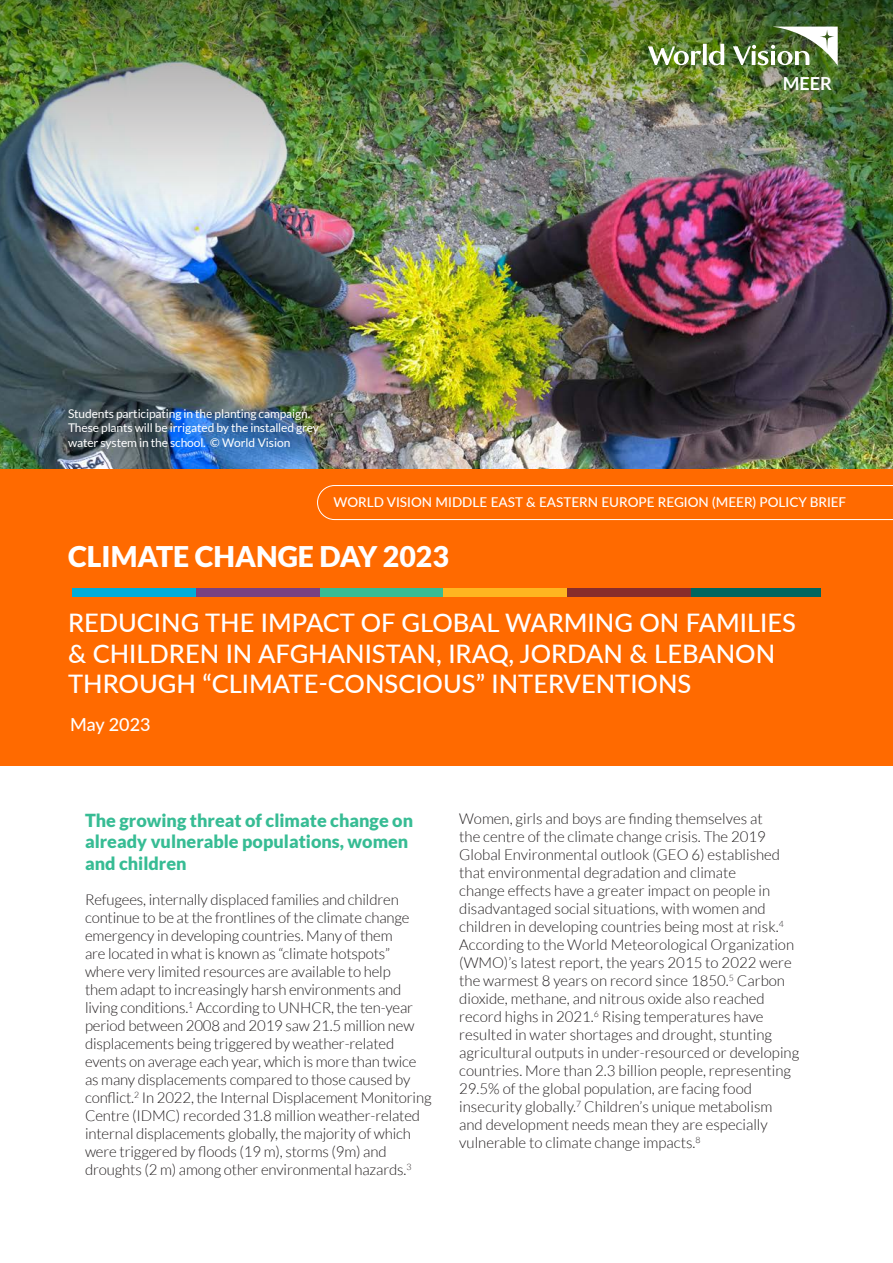
<style>
.page{position:relative;width:893px;height:1263px;background:#fff}
.page>*{position:absolute;margin:0;border:0;box-sizing:border-box;transform-origin:0 0}
.t1{font:900 28.5px "Lato";color:#fff}
.t2{font:500 25.5px/30.6px "Lato";color:#fff}
.t3{font:900 18px/21.6px "Lato";color:#37bc94}
.t4{font:500 18px "Lato";color:#fff}
.t5{font:700 18px "Lato";color:#fff}
.t6{font:300 15px/18px "Lato";color:#231f20}
.t7{font:500 13.5px "Lato";color:#fff}
.t8{font:12px/14.4px "Lato";letter-spacing:-.01em;color:#fff}
</style>
<div class="page">
<img style="left:0;top:266px;width:893px;height:203px">
<img style="left:0;top:0;width:893px;height:266px">
<div style="left:0;top:469px;width:893px;height:296px;background:#ff6a00"></div>
<img style="left:648px;top:27px;width:190px;height:39px">
<div style="left:72px;top:588px;width:130px;height:8px;background:#00add8"></div>
<div style="left:196px;top:588px;width:130px;height:8px;background:#794282"></div>
<div style="left:320px;top:588px;width:129px;height:8px;background:#37bc94"></div>
<div style="left:444px;top:588px;width:129px;height:8px;background:#ffb620"></div>
<div style="left:567px;top:588px;width:130px;height:8px;background:#882d2b"></div>
<div style="left:691px;top:588px;width:130px;height:8px;background:#00665f"></div>
<svg style="left:317px;top:485px;width:576px;height:35px"></svg>
<p class="t5" style="left:783px;top:73px;width:51px">MEER</p>
<p class="t8" style="left:68px;top:406px;width:253px">Students participating in the planting campaign.<br>These plants will be irrigated by the installed grey water system in the school. © World Vision</p>
<p class="t7" style="left:333px;top:492px;width:514px">WORLD VISION MIDDLE EAST &amp; EASTERN EUROPE REGION (MEER) POLICY BRIEF</p>
<p class="t1" style="left:68px;top:540px;width:382px">CLIMATE CHANGE DAY 2023</p>
<p class="t2" style="left:68px;top:606px;width:730px">REDUCING THE IMPACT OF GLOBAL WARMING ON FAMILIES &amp; CHILDREN IN AFGHANISTAN, IRAQ, JORDAN &amp; LEBANON<br>THROUGH “CLIMATE-CONSCIOUS” INTERVENTIONS</p>
<p class="t4" style="left:70px;top:711px;width:82px">May 2023</p>
<p class="t3" style="left:85px;top:809px;width:330px">The growing threat of climate change on already vulnerable populations, women and children</p>
<p class="t6" style="left:85px;top:891px;width:348px">Refugees, internally displaced families and children continue to be at the frontlines of the climate change emergency in developing countries. Many of them<br>are located in what is known as “climate hotspots” where very limited resources are available to help<br>them adapt to increasingly harsh environments and living conditions.<sup>1</sup> According to UNHCR, the ten-year period between 2008 and 2019 saw 21.5 million new displacements being triggered by weather-related events on average each year, which is more than twice as many displacements compared to those caused by conflict.<sup>2</sup> In 2022, the Internal Displacement Monitoring Centre (IDMC) recorded 31.8 million weather-related internal displacements globally, the majority of which were triggered by floods (19 m), storms (9m) and droughts (2 m) among other environmental hazards.<sup>3</sup></p>
<p class="t6" style="left:459px;top:810px;width:341px">Women, girls and boys are finding themselves at<br>the centre of the climate change crisis. The 2019<br>Global Environmental outlook (GEO 6) established that environmental degradation and climate<br>change effects have a greater impact on people in disadvantaged social situations, with women and children in developing countries being most at risk.<sup>4<br></sup>According to the World Meteorological Organization (WMO)’s latest report, the years 2015 to 2022 were the warmest 8 years on record since 1850.<sup>5</sup> Carbon dioxide, methane, and nitrous oxide also reached record highs in 2021.<sup>6</sup> Rising temperatures have resulted in water shortages and drought, stunting agricultural outputs in under-resourced or developing countries. More than 2.3 billion people, representing 29.5% of the global population, are facing food insecurity globally.<sup>7</sup> Children’s unique metabolism and development needs mean they are especially vulnerable to climate change impacts.<sup>8</sup></p>
</div>
